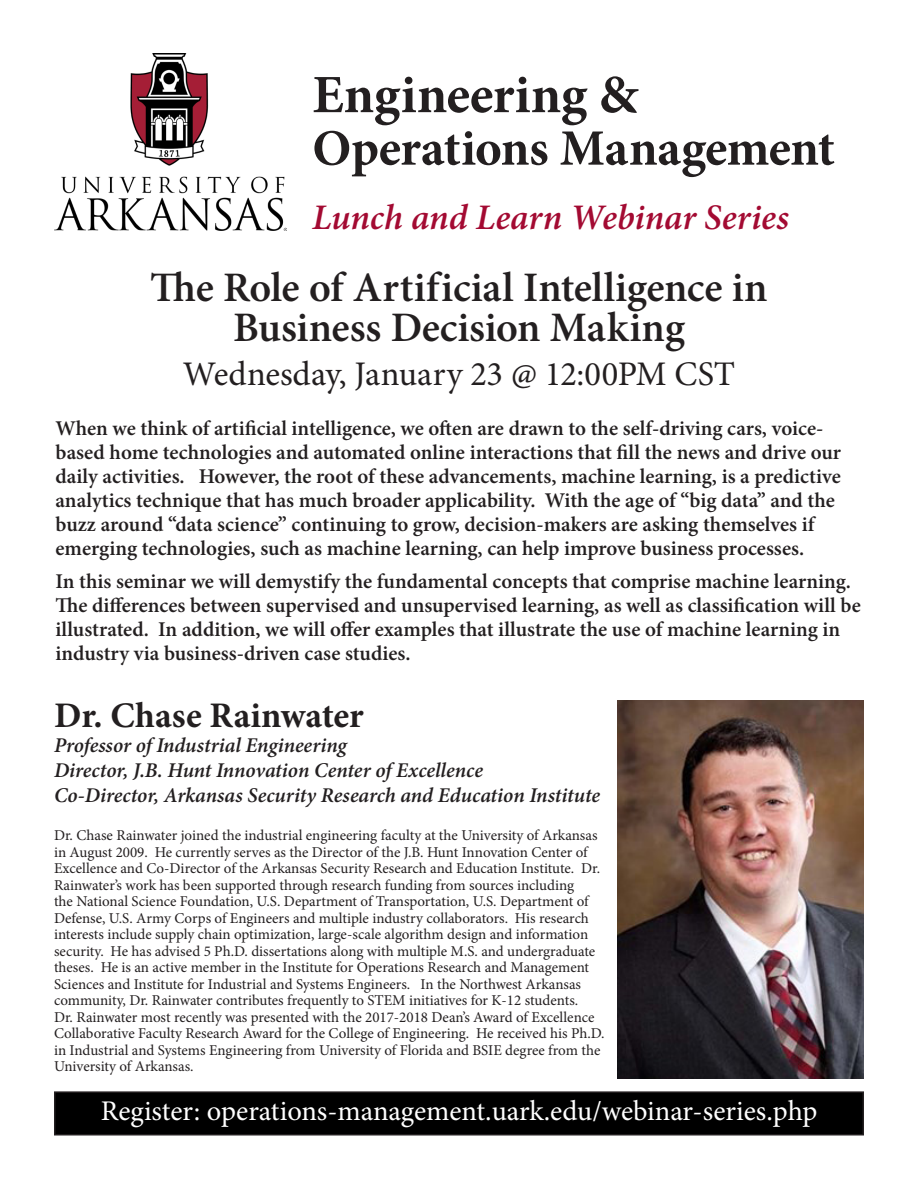
<style>
.page{position:relative;width:918px;height:1188px;background:#fff}
.page>*{position:absolute;margin:0;border:0;box-sizing:border-box;transform-origin:0 0}
.t1{font:700 54px "Minion Pro";color:#231f20}
.t2{font:700 51px "Minion Pro";letter-spacing:-.01em;color:#231f20}
.t3{font:600 42px "Minion Pro";letter-spacing:-.005em;color:#231f20}
.t4{font:italic 600 36px "Minion Pro";color:#a30a32}
.t5{font:700 36px "Minion Pro";color:#231f20}
.t6{font:34.5px "Minion Pro";letter-spacing:-.005em;color:#231f20}
.t7{font:28.5px "Minion Pro";letter-spacing:-.005em;color:#fff}
.t8{font:600 21px/24px "Minion Pro";color:#231f20}
.t9{font:italic 600 21px "Minion Pro";letter-spacing:-.005em;color:#231f20}
.t10{font:15px/16.5px "Minion Pro";color:#231f20}
</style>
<div class="page">
<img style="left:54px;top:54px;width:232px;height:176px">
<div style="left:55px;top:1092px;width:808px;height:43px;background:#000"></div>
<div style="left:54px;top:1091px;width:810px;height:45px;border:2px solid #231f20"></div>
<img style="left:617px;top:701px;width:247px;height:378px">
<p class="t1" style="left:312px;top:57px;width:327px">Engineering &amp;</p>
<p class="t2" style="left:312px;top:112px;width:524px">Operations Management</p>
<p class="t4" style="left:312px;top:193px;width:478px">Lunch and Learn Webinar Series</p>
<p class="t3" style="left:150px;top:258px;width:619px">The Role of Artificial Intelligence in</p>
<p class="t3" style="left:233px;top:299px;width:453px">Business Decision Making</p>
<p class="t6" style="left:183px;top:350px;width:554px">Wednesday, January 23 @ 12:00PM CST</p>
<p class="t8" style="left:56px;top:416px;width:787px">When we think of artificial intelligence, we often are drawn to the self-driving cars, voice&shy;based home technologies and automated online interactions that fill the news and drive our daily activities. However, the root of these advancements, machine learning, is a predictive analytics technique that has much broader applicability. With the age of “big data” and the buzz around “data science” continuing to grow, decision-makers are asking themselves if emerging technologies, such as machine learning, can help improve business processes.</p>
<p class="t8" style="left:56px;top:569px;width:807px">In this seminar we will demystify the fundamental concepts that comprise machine learning.<br>The differences between supervised and unsupervised learning, as well as classification will be illustrated. In addition, we will offer examples that illustrate the use of machine learning in industry via business-driven case studies.</p>
<p class="t5" style="left:54px;top:690px;width:311px">Dr. Chase Rainwater</p>
<p class="t9" style="left:54px;top:731px;width:294px">Professor of Industrial Engineering</p>
<p class="t9" style="left:54px;top:756px;width:431px">Director, J.B. Hunt Innovation Center of Excellence</p>
<p class="t9" style="left:54px;top:781px;width:548px">Co-Director, Arkansas Security Research and Education Institute</p>
<p class="t10" style="left:54px;top:827px;width:552px">Dr. Chase Rainwater joined the industrial engineering faculty at the University of Arkansas in August 2009. He currently serves as the Director of the J.B. Hunt Innovation Center of Excellence and Co-Director of the Arkansas Security Research and Education Institute. Dr.<br>Rainwater’s work has been supported through research funding from sources including<br>the National Science Foundation, U.S. Department of Transportation, U.S. Department of Defense, U.S. Army Corps of Engineers and multiple industry collaborators. His research interests include supply chain optimization, large-scale algorithm design and information security. He has advised 5 Ph.D. dissertations along with multiple M.S. and undergraduate theses. He is an active member in the Institute for Operations Research and Management Sciences and Institute for Industrial and Systems Engineers. In the Northwest Arkansas community, Dr. Rainwater contributes frequently to STEM initiatives for K-12 students.<br>Dr. Rainwater most recently was presented with the 2017-2018 Dean’s Award of Excellence Collaborative Faculty Research Award for the College of Engineering. He received his Ph.D. in Industrial and Systems Engineering from University of Florida and BSIE degree from the University of Arkansas.</p>
<p class="t7" style="left:101px;top:1091px;width:718px">Register: operations-management.uark.edu/webinar-series.php</p>
</div>
